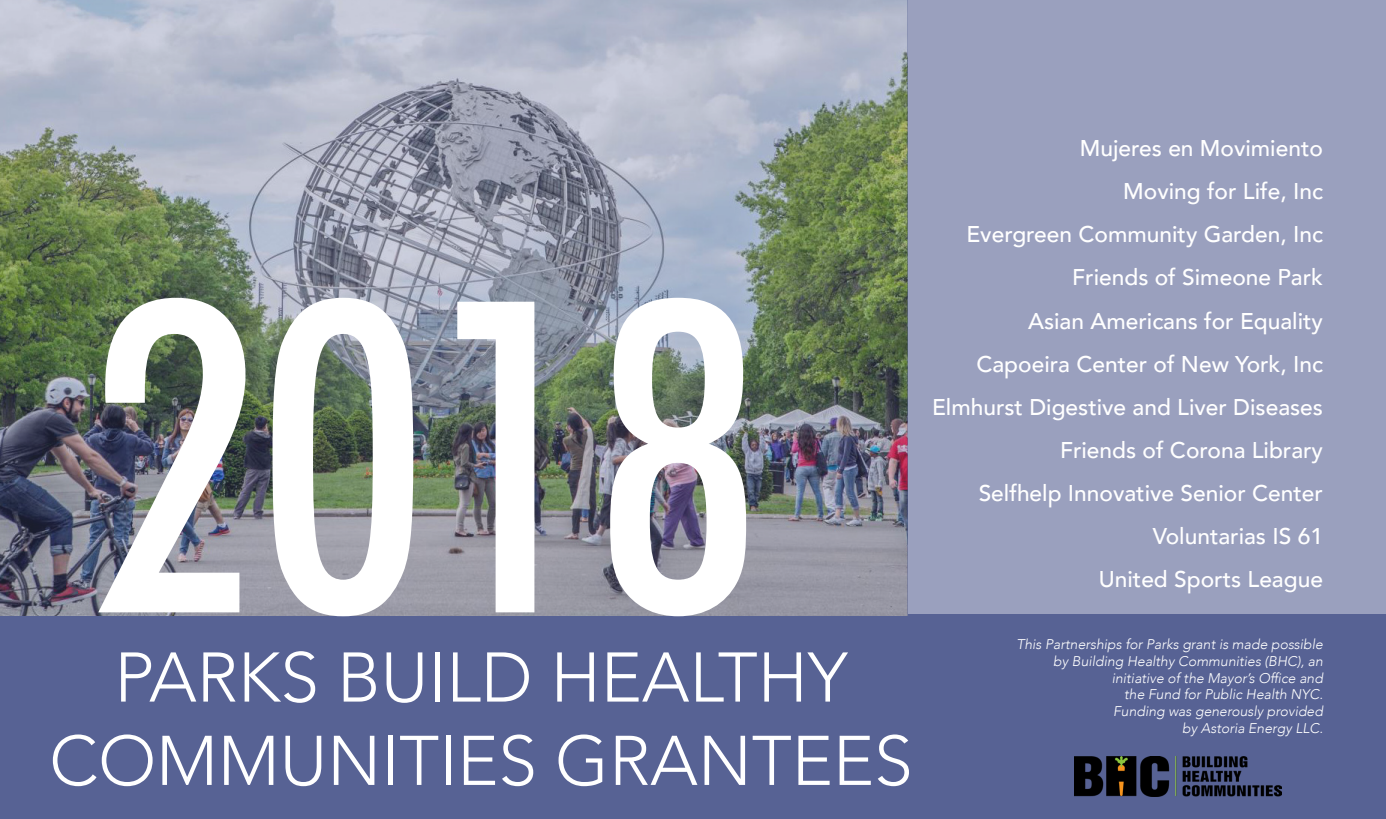
<style>
.page{position:relative;width:1386px;height:819px;background:#fff}
.page>*{position:absolute;margin:0;border:0;box-sizing:border-box;transform-origin:0 0}
.t1{font:500 condensed 435.75px "Futura BT";color:#fff}
.t2{font:300 69.48px/83.3px "Avenir";color:#fff;text-align:center}
.t3{font:500 22.75px "Avenir";color:#fff}
.t4{font:italic 300 14px/16.8px "Avenir";color:#fff;text-align:right}
</style>
<div class="page">
<div style="left:0;top:615px;width:1386px;height:204px;background:#576294"></div>
<svg style="left:907px;top:0;width:479px;height:797px;fill:#9aa0be"></svg>
<img style="left:0;top:0;width:907px;height:616px">
<img style="left:1075px;top:756px;width:207px;height:41px">
<p class="t1" style="left:91px;top:193px;width:673px">2018</p>
<p class="t2" style="left:49px;top:636px;width:865px">PARKS BUILD HEALTHY<br>COMMUNITIES GRANTEES</p>
<p class="t3" style="left:1080px;top:129px;width:245px">Mujeres en Movimiento</p>
<p class="t3" style="left:1123px;top:172px;width:201px">Moving for Life, Inc</p>
<p class="t3" style="left:966px;top:215px;width:358px">Evergreen Community Garden, Inc</p>
<p class="t3" style="left:1072px;top:258px;width:252px">Friends of Simeone Park</p>
<p class="t3" style="left:1028px;top:301px;width:296px">Asian Americans for Equality</p>
<p class="t3" style="left:976px;top:344px;width:348px">Capoeira Center of New York, Inc</p>
<p class="t3" style="left:932px;top:387px;width:392px">Elmhurst Digestive and Liver Diseases</p>
<p class="t3" style="left:1060px;top:430px;width:264px">Friends of Corona Library</p>
<p class="t3" style="left:979px;top:473px;width:346px">Selfhelp Innovative Senior Center</p>
<p class="t3" style="left:1153px;top:516px;width:172px">Voluntarias IS 61</p>
<p class="t3" style="left:1099px;top:559px;width:226px">United Sports League</p>
<p class="t4" style="left:1016px;top:636px;width:308px">This Partnerships for Parks grant is made possible by Building Healthy Communities (BHC), an initiative of the Mayor’s Office and</p>
<p class="t4" style="left:1124px;top:686px;width:200px">the Fund for Public Health NYC.</p>
<p class="t4" style="left:1113px;top:703px;width:211px">Funding was generously provided by Astoria Energy LLC.</p>
</div>
